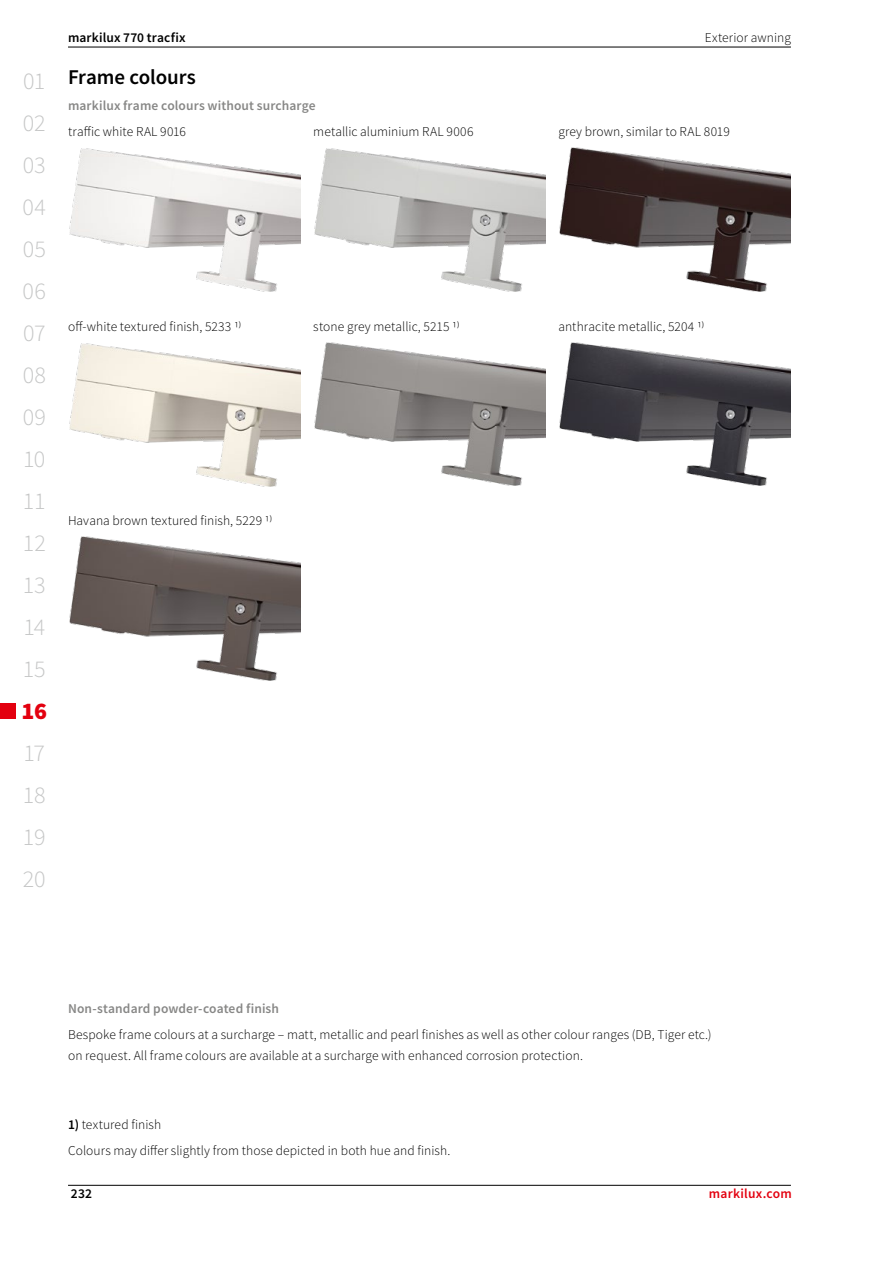
<style>
.page{position:relative;width:893px;height:1263px;background:#fff}
.page>*{position:absolute;margin:0;border:0;box-sizing:border-box;transform-origin:0 0}
.t1{font:300 24px/42px "Source Sans Pro";color:#c5c6c6;text-align:justify}
.t2{font:900 24px "Source Sans Pro";color:#e3000f}
.t3{font:600 21px "Source Sans Pro";letter-spacing:-.005em;color:#000}
.t4{font:300 13.5px/26.2px "Source Sans Pro";letter-spacing:.005em;color:#000}
.t5{font:600 13.5px "Source Sans Pro";letter-spacing:.01em;color:#878786}
.t6{font:600 13.5px "Source Sans Pro";letter-spacing:.01em;color:#000}
.t7{font:600 13.5px "Source Sans Pro";letter-spacing:.02em;color:#e3000f}
.s1{font-weight:600}
</style>
<div class="page">
<div style="left:0;top:703px;width:16px;height:16px;background:#e3000f"></div>
<hr style="left:68px;top:1185px;width:723px;height:1px;background:#000">
<hr style="left:68px;top:47px;width:723px;height:1px;background:#000">
<img style="left:69px;top:536px;width:231px;height:145px">
<img style="left:559px;top:147px;width:232px;height:145px">
<img style="left:69px;top:148px;width:231px;height:144px">
<img style="left:314px;top:342px;width:232px;height:144px">
<img style="left:559px;top:342px;width:232px;height:144px">
<img style="left:69px;top:343px;width:231px;height:144px">
<img style="left:314px;top:148px;width:232px;height:144px">
<h1 class="t1" style="left:23px;top:60px;width:25px">01<br>02<br>03<br>04<br>05<br>06<br>07<br>08<br>09<br>10<br>11<br>12<br>13<br>14<br>15</h1>
<h1 class="t2" style="left:21px;top:694px;width:27px">16</h1>
<h1 class="t1" style="left:23px;top:732px;width:24px">17<br>18<br>19<br>20</h1>
<p class="t6" style="left:68px;top:28px;width:119px">markilux 770 tracfix</p>
<p class="t4" style="left:705px;top:24px;width:88px">Exterior awning</p>
<h2 class="t3" style="left:68px;top:63px;width:129px">Frame colours</h2>
<p class="t5" style="left:68px;top:97px;width:249px">markilux frame colours without surcharge</p>
<p class="t4" style="left:68px;top:119px;width:119px">traffic white RAL 9016</p>
<p class="t4" style="left:313px;top:119px;width:162px">metallic aluminium RAL 9006</p>
<p class="t4" style="left:558px;top:119px;width:173px">grey brown, similar to RAL 8019</p>
<p class="t4" style="left:68px;top:313px;width:175px">off-white textured finish, 5233 1)</p>
<p class="t4" style="left:313px;top:313px;width:148px">stone grey metallic, 5215 1)</p>
<p class="t4" style="left:558px;top:313px;width:148px">anthracite metallic, 5204 1)</p>
<p class="t4" style="left:68px;top:507px;width:206px">Havana brown textured finish, 5229 1)</p>
<p class="t5" style="left:68px;top:1000px;width:213px">Non-standard powder-coated finish</p>
<p class="t4" style="left:68px;top:1024px;width:645px;line-height:21px">Bespoke frame colours at a surcharge – matt, metallic and pearl finishes as well as other colour ranges (DB, Tiger etc.) on request. All frame colours are available at a surcharge with enhanced corrosion protection.</p>
<p class="t4" style="left:68px;top:1111px;width:384px"><span class="s1">1)</span> textured finish<br>Colours may differ slightly from those depicted in both hue and finish.</p>
<p class="t6" style="left:71px;top:1185px;width:23px">232</p>
<p class="t7" style="left:709px;top:1185px;width:85px">markilux.com</p>
</div>
